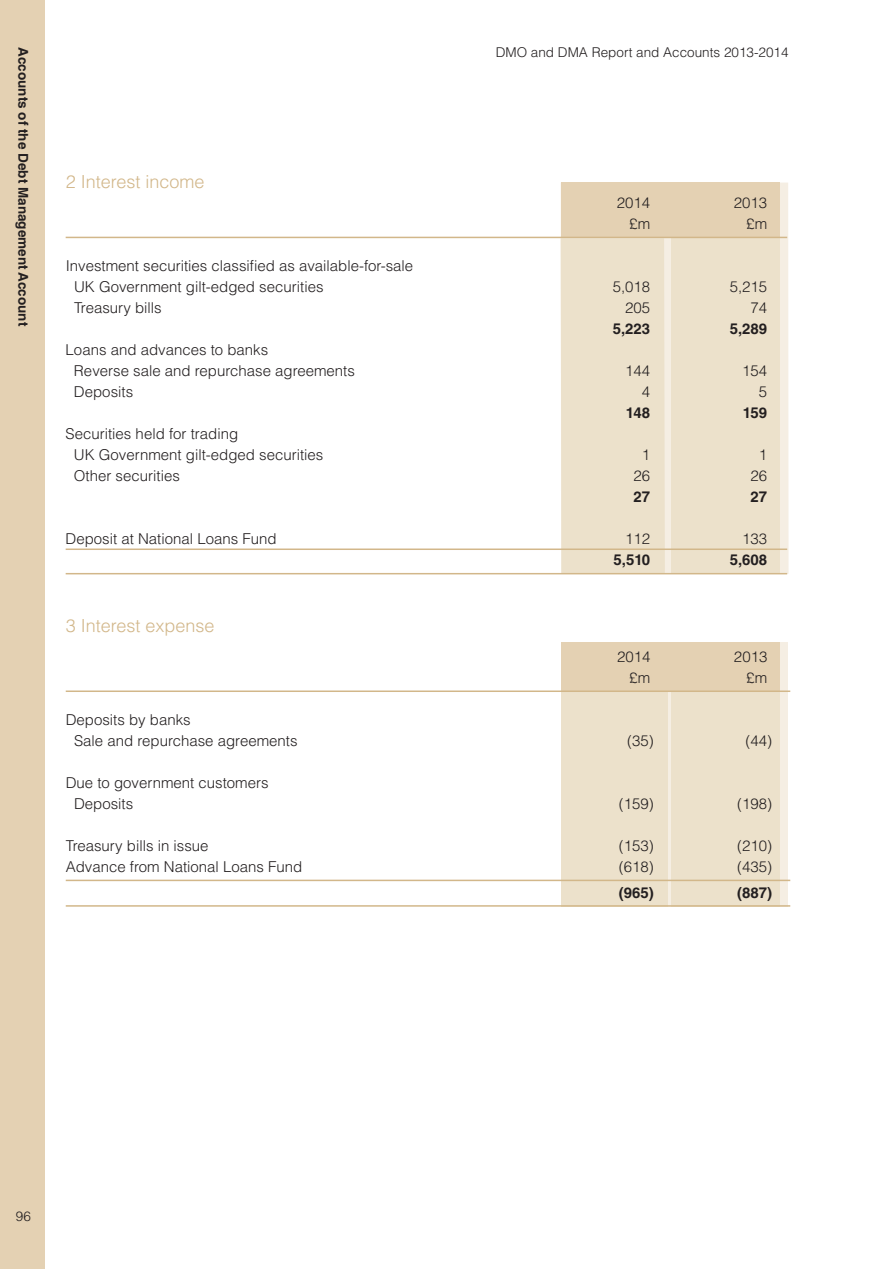
<style>
.page{position:relative;width:894px;height:1269px;background:#fff}
.page>*{position:absolute;margin:0;border:0;box-sizing:border-box;transform-origin:0 0}
.t1{font:300 18px "Helvetica LT Std";color:#d2b78a}
.t2{font:300 15px/21px "Helvetica LT Std";color:#231f20}
.t3{font:700 15px "Helvetica LT Std";color:#231f20}
.t4{font:300 13.5px "Helvetica LT Std";color:#231f20}
.t5{font:700 13.5px "Helvetica LT Std";color:#231f20}
</style>
<div class="page">
<div style="left:0;top:0;width:44px;height:1268px;background:#e4d1b3"></div>
<div style="left:561px;top:182px;width:228px;height:391px;background:#f5eee3"></div>
<div style="left:671px;top:238px;width:109px;height:335px;background:#ece1cb"></div>
<div style="left:561px;top:642px;width:227px;height:264px;background:#f5eee3"></div>
<div style="left:671px;top:690px;width:109px;height:216px;background:#ece1cb"></div>
<div style="left:561px;top:687px;width:106px;height:219px;background:#ece1cb"></div>
<div style="left:561px;top:642px;width:219px;height:48px;background:#e4d1b3"></div>
<hr style="left:66px;top:690px;width:724px;height:1px;background:#d2b78a">
<hr style="left:66px;top:879px;width:724px;height:1px;background:#d2b78a">
<hr style="left:66px;top:904px;width:724px;height:2px;background:#d2b78a">
<div style="left:561px;top:238px;width:104px;height:334px;background:#ece1cb"></div>
<div style="left:561px;top:182px;width:219px;height:55px;background:#e4d1b3"></div>
<hr style="left:66px;top:236px;width:721px;height:2px;background:#d2b78a">
<hr style="left:66px;top:548px;width:721px;height:2px;background:#d2b78a">
<hr style="left:66px;top:572px;width:721px;height:2px;background:#d2b78a">
<p class="t5" style="left:31px;top:47px;width:280px;rotate:90deg">Accounts of the Debt Management Account</p>
<p class="t1" style="left:66px;top:170px;width:140px">2 Interest income</p>
<p class="t2" style="left:74px;top:255px;width:341px;text-indent:-8px">Investment securities classified as available-for-sale<br>UK Government gilt-edged securities</p>
<p class="t4" style="left:496px;top:44px;width:294px">DMO and DMA Report and Accounts 2013-2014</p>
<p class="t2" style="left:617px;top:192px;width:35px">2014</p>
<p class="t2" style="left:734px;top:192px;width:35px">2013</p>
<p class="t2" style="left:629px;top:213px;width:22px">£m</p>
<p class="t2" style="left:746px;top:213px;width:22px">£m</p>
<p class="t2" style="left:613px;top:276px;width:39px">5,018</p>
<p class="t2" style="left:730px;top:276px;width:39px">5,215</p>
<p class="t2" style="left:74px;top:297px;width:89px">Treasury bills</p>
<p class="t2" style="left:625px;top:297px;width:27px">205</p>
<p class="t2" style="left:751px;top:297px;width:18px">74</p>
<p class="t3" style="left:613px;top:319px;width:39px">5,223</p>
<p class="t3" style="left:730px;top:319px;width:39px">5,289</p>
<p class="t2" style="left:74px;top:339px;width:282px;text-indent:-8px">Loans and advances to banks<br>Reverse sale and repurchase agreements</p>
<p class="t2" style="left:625px;top:360px;width:27px">144</p>
<p class="t2" style="left:742px;top:360px;width:27px">154</p>
<p class="t2" style="left:74px;top:381px;width:61px">Deposits</p>
<p class="t2" style="left:642px;top:381px;width:10px">4</p>
<p class="t2" style="left:759px;top:381px;width:10px">5</p>
<p class="t3" style="left:626px;top:403px;width:26px">148</p>
<p class="t3" style="left:743px;top:403px;width:26px">159</p>
<p class="t2" style="left:74px;top:423px;width:251px;text-indent:-8px">Securities held for trading<br>UK Government gilt-edged securities</p>
<p class="t2" style="left:642px;top:444px;width:10px">1</p>
<p class="t2" style="left:759px;top:444px;width:10px">1</p>
<p class="t2" style="left:74px;top:465px;width:107px">Other securities</p>
<p class="t2" style="left:634px;top:465px;width:18px">26</p>
<p class="t2" style="left:751px;top:465px;width:18px">26</p>
<p class="t3" style="left:634px;top:487px;width:18px">27</p>
<p class="t3" style="left:751px;top:487px;width:18px">27</p>
<p class="t2" style="left:66px;top:528px;width:212px">Deposit at National Loans Fund</p>
<p class="t2" style="left:625px;top:528px;width:27px">112</p>
<p class="t2" style="left:742px;top:528px;width:27px">133</p>
<p class="t3" style="left:614px;top:550px;width:38px">5,510</p>
<p class="t3" style="left:730px;top:550px;width:39px">5,608</p>
<p class="t1" style="left:66px;top:614px;width:150px">3 Interest expense</p>
<p class="t2" style="left:74px;top:708px;width:225px;text-indent:-8px">Deposits by banks<br>Sale and repurchase agreements</p>
<p class="t2" style="left:74px;top:771px;width:196px;text-indent:-8px">Due to government customers<br>Deposits</p>
<p class="t2" style="left:617px;top:645px;width:35px">2014</p>
<p class="t2" style="left:734px;top:645px;width:35px">2013</p>
<p class="t2" style="left:630px;top:666px;width:22px">£m</p>
<p class="t2" style="left:746px;top:666px;width:22px">£m</p>
<p class="t2" style="left:627px;top:729px;width:28px">(35)</p>
<p class="t2" style="left:746px;top:729px;width:28px">(44)</p>
<p class="t2" style="left:619px;top:792px;width:37px">(159)</p>
<p class="t2" style="left:737px;top:792px;width:37px">(198)</p>
<p class="t2" style="left:66px;top:834px;width:144px">Treasury bills in issue</p>
<p class="t2" style="left:619px;top:834px;width:37px">(153)</p>
<p class="t2" style="left:737px;top:834px;width:37px">(210)</p>
<p class="t2" style="left:66px;top:855px;width:238px">Advance from National Loans Fund</p>
<p class="t2" style="left:619px;top:855px;width:37px">(618)</p>
<p class="t2" style="left:737px;top:855px;width:37px">(435)</p>
<p class="t3" style="left:619px;top:882px;width:37px">(965)</p>
<p class="t3" style="left:737px;top:882px;width:37px">(887)</p>
<p class="t4" style="left:16px;top:1206px;width:17px">96</p>
</div>
